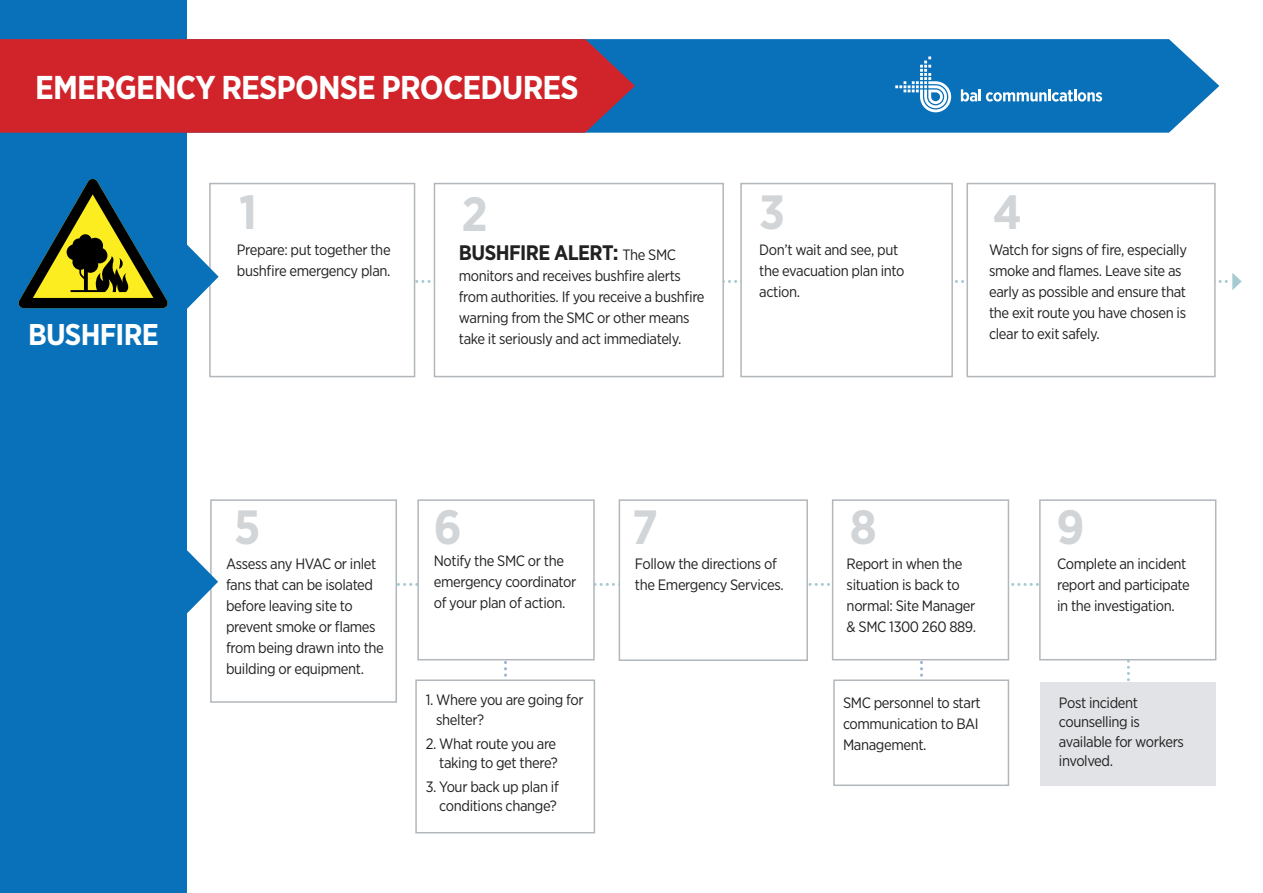
<style>
.page{position:relative;width:1263px;height:893px;background:#fff}
.page>*{position:absolute;margin:0;border:0;box-sizing:border-box;transform-origin:0 0}
.t1{font:700 48px "Gotham Narrow";color:#d1d5d8}
.t2{font:700 33px "Gotham Narrow";letter-spacing:-.025em;color:#fff}
.t3{font:700 30px "Gotham Narrow";letter-spacing:-.025em;color:#fff}
.t4{font:700 21px "Gotham Narrow";letter-spacing:-.025em;color:#212121}
.t5{font:15px/21px "Gotham Narrow";letter-spacing:-.025em;color:#212121}
.s1{font-weight:400;font-size:15px}
</style>
<div class="page">
<svg style="left:415px;top:273px;width:827px;height:17px"></svg>
<svg style="left:397px;top:583px;width:642px;height:3px"></svg>
<div style="left:0;top:0;width:187px;height:893px;background:#0871ba"></div>
<svg style="left:635px;top:39px;width:584px;height:94px;background:#1478bd"></svg>
<div style="left:0;top:39px;width:635px;height:94px;background:#d1232a"></div>
<svg style="left:961px;top:89px;width:141px;height:13px"></svg>
<svg style="left:895px;top:56px;width:56px;height:56px;background:#4393ca"></svg>
<div style="left:209px;top:183px;width:206px;height:194px;background:#fff;border:2px solid #b2b7bb"></div>
<div style="left:434px;top:183px;width:290px;height:194px;background:#fff;border:2px solid #b2b7bb"></div>
<div style="left:740px;top:183px;width:213px;height:194px;background:#fff;border:2px solid #b2b7bb"></div>
<div style="left:966px;top:183px;width:250px;height:194px;background:#fff;border:2px solid #b2b7bb"></div>
<svg style="left:18px;top:179px;width:150px;height:129px"></svg>
<svg style="left:920px;top:660px;width:3px;height:17px"></svg>
<svg style="left:504px;top:660px;width:3px;height:17px"></svg>
<svg style="left:1127px;top:660px;width:3px;height:23px"></svg>
<div style="left:210px;top:499px;width:187px;height:204px;background:#fff;border:2px solid #b2b7bb"></div>
<div style="left:417px;top:499px;width:178px;height:161px;background:#fff;border:2px solid #b2b7bb"></div>
<div style="left:619px;top:499px;width:189px;height:162px;background:#fff;border:2px solid #b2b7bb"></div>
<div style="left:832px;top:499px;width:177px;height:161px;background:#fff;border:2px solid #b2b7bb"></div>
<div style="left:1039px;top:499px;width:177px;height:161px;background:#fff;border:2px solid #b2b7bb"></div>
<div style="left:1040px;top:683px;width:176px;height:103px;background:#e1e3e6"></div>
<div style="left:833px;top:679px;width:176px;height:107px;background:#fff;border:2px solid #b2b7bb"></div>
<div style="left:415px;top:679px;width:180px;height:154px;background:#fff;border:2px solid #b2b7bb"></div>
<svg style="left:187px;top:548px;width:31px;height:67px"></svg>
<svg style="left:187px;top:243px;width:32px;height:67px"></svg>
<h2 class="t2" style="left:35px;top:67px;width:545px">EMERGENCY RESPONSE PROCEDURES</h2>
<p class="t3" style="left:28px;top:315px;width:132px">BUSHFIRE</p>
<p class="t1" style="left:239px;top:181px;width:19px">1</p>
<p class="t1" style="left:461px;top:183px;width:28px">2</p>
<p class="t1" style="left:759px;top:181px;width:27px">3</p>
<p class="t1" style="left:993px;top:181px;width:30px">4</p>
<p class="t5" style="left:237px;top:239px;width:155px">Prepare: put together the bushfire emergency plan.</p>
<p class="t4" style="left:459px;top:239px;width:219px">BUSHFIRE ALERT: <span class="s1">The SMC</span></p>
<p class="t5" style="left:459px;top:265px;width:247px">monitors and receives bushfire alerts from authorities. If you receive a bushfire warning from the SMC or other means take it seriously and act immediately.</p>
<p class="t5" style="left:759px;top:239px;width:147px">Don’t wait and see, put the evacuation plan into action.</p>
<p class="t5" style="left:989px;top:239px;width:199px">Watch for signs of fire, especially smoke and flames. Leave site as early as possible and ensure that the exit route you have chosen is clear to exit safely.</p>
<p class="t1" style="left:234px;top:496px;width:28px">5</p>
<p class="t1" style="left:434px;top:496px;width:30px">6</p>
<p class="t1" style="left:632px;top:496px;width:27px">7</p>
<p class="t1" style="left:850px;top:496px;width:29px">8</p>
<p class="t1" style="left:1056px;top:496px;width:29px">9</p>
<p class="t5" style="left:226px;top:552px;width:159px">Assess any HVAC or inlet fans that can be isolated before leaving site to prevent smoke or flames from being drawn into the building or equipment.</p>
<p class="t5" style="left:434px;top:550px;width:144px">Notify the SMC or the emergency coordinator of your plan of action.</p>
<p class="t5" style="left:847px;top:552px;width:131px">Report in when the situation is back to normal: Site Manager &amp; SMC 1300 260 889.</p>
<p class="t5" style="left:635px;top:552px;width:150px">Follow the directions of the Emergency Services.</p>
<p class="t5" style="left:1057px;top:552px;width:134px">Complete an incident report and participate in the investigation.</p>
<p class="t5" style="left:436px;top:690px;width:149px;line-height:19.5px;text-indent:-10px">1. Where you are going for shelter?</p>
<p class="t5" style="left:426px;top:733px;width:134px;line-height:19.5px;text-align:right">2. What route you are taking to get there?</p>
<p class="t5" style="left:426px;top:777px;width:135px;line-height:19.5px;text-align:right">3. Your back up plan if conditions change?</p>
<p class="t5" style="left:843px;top:692px;width:139px">SMC personnel to start communication to BAI<br>Management.</p>
<p class="t5" style="left:1059px;top:692px;width:127px;line-height:19.5px">Post incident counselling is available for workers involved.</p>
</div>
